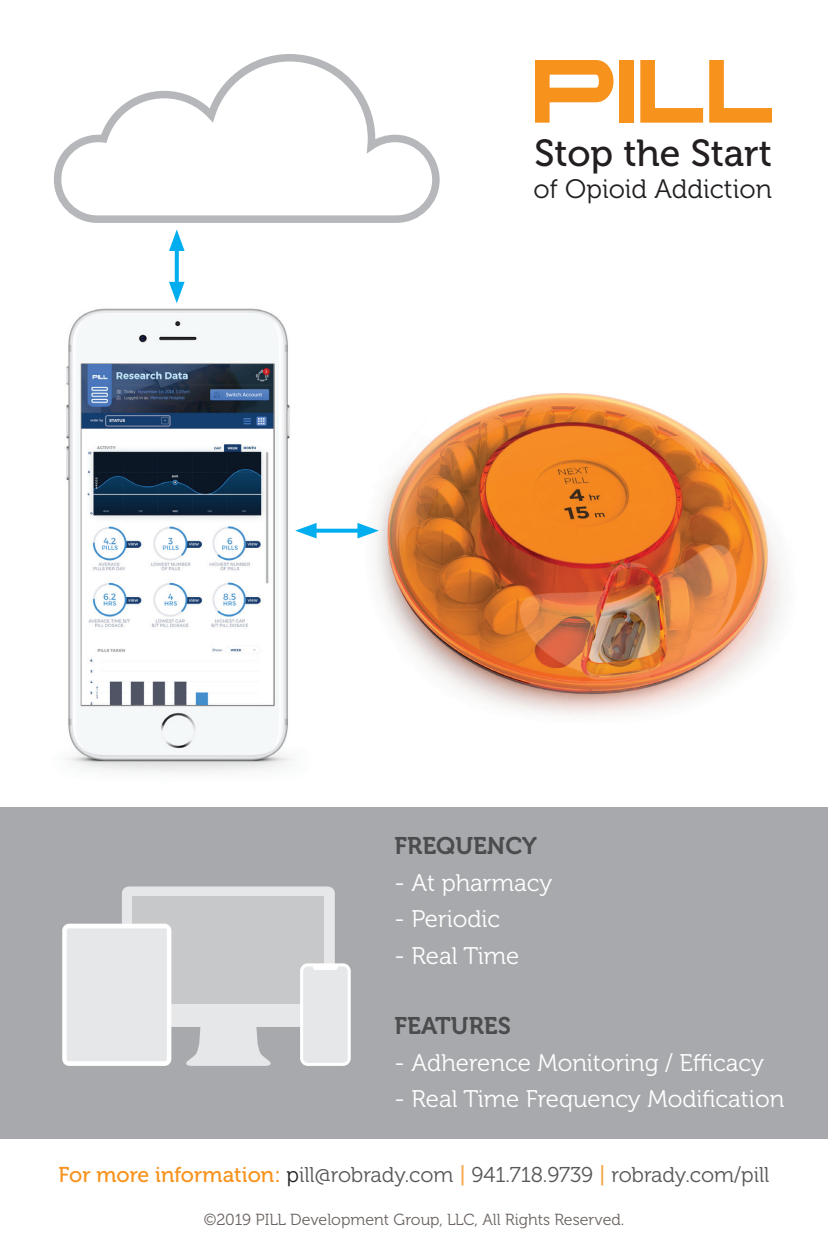
<style>
.page{position:relative;width:828px;height:1260px;background:#fff}
.page>*{position:absolute;margin:0;border:0;box-sizing:border-box;transform-origin:0 0}
.t1{font:37.6px "Museo 500";color:#231f20}
.t2{font:26.6px "Museo 300";color:#231f20}
.t3{font:24px "Museo 300";color:#fff}
.t4{font:24px "Museo 700";color:#4b4c4d}
.t5{font:21.4px "Museo 300";color:#57585a}
.t6{font:16px "Museo 300";color:#6b6360}
.s1{font-family:"Museo 500";color:#f7931d}
.s2{color:#231f20}
.s3{font-family:"Museo 500";color:#f9a64a}
</style>
<div class="page">
<img style="left:349px;top:393px;width:435px;height:322px">
<svg style="left:535px;top:60px;width:79px;height:63px"></svg>
<div style="left:620px;top:60px;width:14px;height:63px;background:#f7931d"></div>
<svg style="left:640px;top:60px;width:63px;height:63px"></svg>
<svg style="left:709px;top:60px;width:63px;height:63px"></svg>
<img style="left:66px;top:279px;width:283px;height:493px">
<svg style="left:54px;top:54px;width:386px;height:169px"></svg>
<svg style="left:175px;top:251px;width:4px;height:31px"></svg>
<svg style="left:169px;top:230px;width:16px;height:21px"></svg>
<svg style="left:169px;top:282px;width:16px;height:21px"></svg>
<svg style="left:317px;top:529px;width:40px;height:4px"></svg>
<svg style="left:357px;top:523px;width:22px;height:15px"></svg>
<svg style="left:295px;top:523px;width:22px;height:15px"></svg>
<div style="left:0;top:807px;width:828px;height:331px;background:#a8a9ad"></div>
<div style="left:122px;top:886px;width:213px;height:141px;background:#e6e7e9;border-radius:7px"></div>
<svg style="left:186px;top:1027px;width:85px;height:39px"></svg>
<div style="left:132px;top:896px;width:192px;height:108px;background:#c7c8ca"></div>
<div style="left:62px;top:924px;width:109px;height:142px;background:#fff;border-radius:7px"></div>
<div style="left:67px;top:928px;width:100px;height:133px;background:#e6e7e9;border-radius:2px"></div>
<div style="left:300px;top:963px;width:51px;height:103px;background:#fff;border-radius:8px"></div>
<div style="left:303px;top:966px;width:45px;height:97px;background:#e6e7e9"></div>
<h1 class="t1" style="left:534px;top:133px;width:239px">Stop the Start</h1>
<p class="t2" style="left:534px;top:175px;width:240px">of Opioid Addiction</p>
<p class="t4" style="left:395px;top:833px;width:144px">FREQUENCY</p>
<p class="t3" style="left:395px;top:869px;width:159px">- At pharmacy</p>
<p class="t3" style="left:395px;top:906px;width:107px">- Periodic</p>
<p class="t3" style="left:395px;top:943px;width:126px">- Real Time</p>
<p class="t4" style="left:395px;top:1013px;width:118px">FEATURES</p>
<p class="t3" style="left:395px;top:1050px;width:371px">- Adherence Monitoring / Efficacy</p>
<p class="t3" style="left:395px;top:1086px;width:391px">- Real Time Frequency Modification</p>
<p class="t5" style="left:58px;top:1163px;width:713px"><span class="s1">For more information:</span> <span class="s2">p</span>ill@robrady.com <span class="s3">|</span> 941.718.9739 <span class="s3">|</span> robrady.com/pill</p>
<p class="t6" style="left:204px;top:1211px;width:422px">©2019 PILL Development Group, LLC, All Rights Reserved.</p>
</div>
